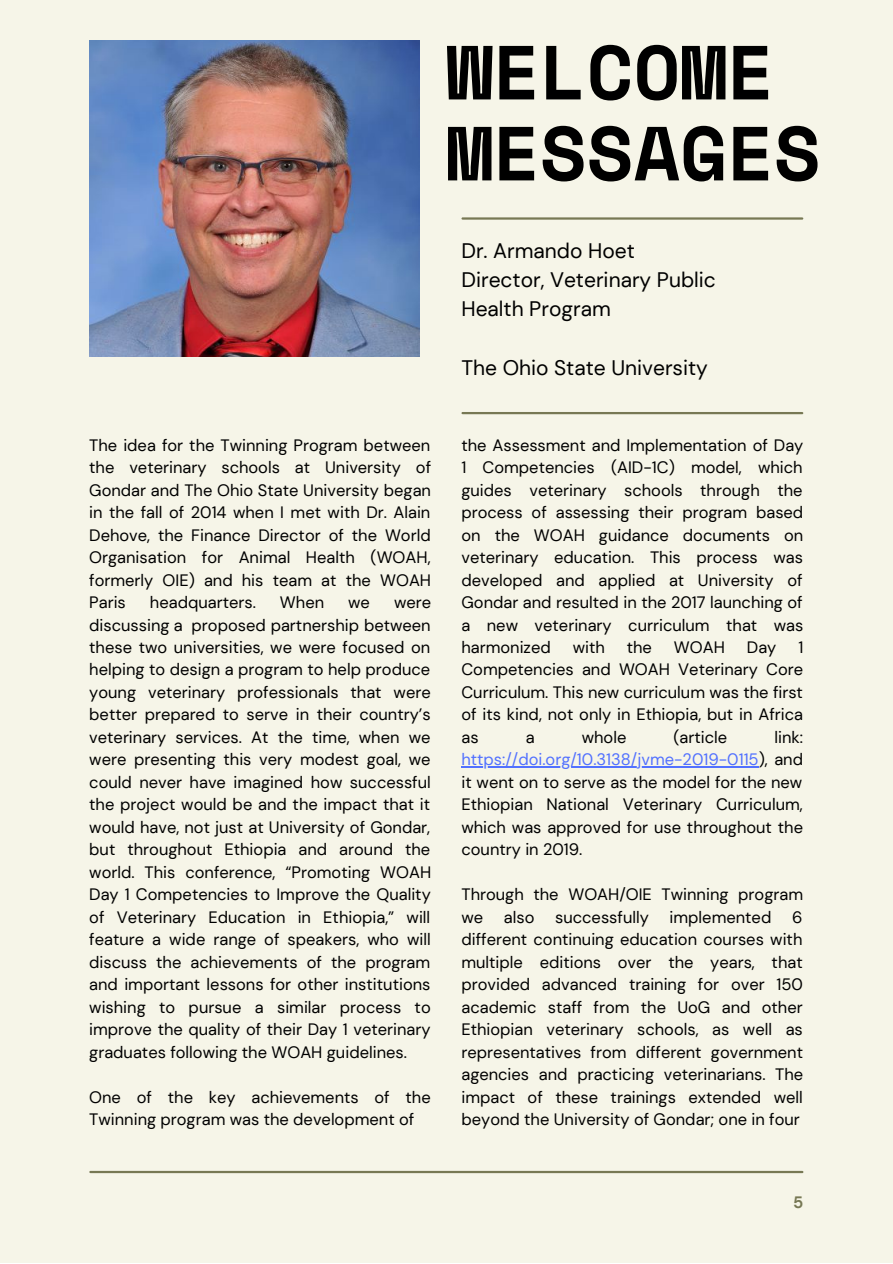
<style>
.page{position:relative;width:893px;height:1264px;background:#fff}
.page>*{position:absolute;margin:0;border:0;box-sizing:border-box;transform-origin:0 0}
.t1{font:700 76.35px/81px "Space Mono";color:#000}
.t2{font:21px/29.2px "DM Sans";color:#000}
.t3{font:16.5px/22.5px "DM Sans";color:#000;text-align:justify}
.t4{font:700 16.5px "DM Sans";color:#777854}
.s1{color:#5271ff}
</style>
<div class="page">
<div style="left:0;top:0;width:892px;height:1262px;background:#f6f5e8"></div>
<img style="left:89px;top:40px;width:331px;height:316px">
<hr style="left:90px;top:1170px;width:712px;height:3px;background:#777854">
<hr style="left:462px;top:217px;width:340px;height:3px;background:#777854">
<hr style="left:462px;top:412px;width:340px;height:2px;background:#777854">
<hr style="left:461px;top:766px;width:297px;height:1px;background:#5271ff">
<h1 class="t1" style="left:446px;top:30px;width:376px">WELCOME<br>MESSAGES</h1>
<p class="t3" style="left:89px;top:433px;width:343px">The idea for the Twinning Program between the veterinary schools at University of Gondar and The Ohio State University began in the fall of 2014 when I met with Dr. Alain Dehove, the Finance Director of the World Organisation for Animal Health (WOAH, formerly OIE) and his team at the WOAH Paris</p>
<p class="t3" style="left:150px;top:591px;width:107px">headquarters.</p>
<p class="t3" style="left:280px;top:591px;width:46px">When</p>
<p class="t3" style="left:348px;top:591px;width:23px">we</p>
<p class="t3" style="left:89px;top:591px;width:343px;text-indent:305px">were discussing a proposed partnership between these two universities, we were focused on helping to design a program to help produce young veterinary professionals that were better prepared to serve in their country’s veterinary services. At the time, when we were presenting this very modest goal, we could never have imagined how successful the project would be and the impact that it would have, not just at University of Gondar, but throughout Ethiopia and around the world. This conference, “Promoting WOAH Day 1 Competencies to Improve the Quality of Veterinary Education in Ethiopia,” will feature a wide range of speakers, who will discuss the achievements of the program and important lessons for other institutions wishing to pursue a similar process to improve the quality of their Day 1 veterinary graduates following the WOAH guidelines.</p>
<p class="t3" style="left:89px;top:1085px;width:343px">One of the key achievements of the<br>Twinning program was the development of</p>
<p class="t2" style="left:461px;top:236px;width:256px">Dr. Armando Hoet<br>Director, Veterinary Public<br>Health Program</p>
<p class="t2" style="left:461px;top:353px;width:248px">The Ohio State University</p>
<p class="t3" style="left:461px;top:433px;width:343px">the Assessment and Implementation of Day 1 Competencies (AID-1C) model, which guides veterinary schools through the process of assessing their program based on the WOAH guidance documents on veterinary education. This process was developed and applied at University of Gondar and resulted in the 2017 launching of a new veterinary curriculum that was harmonized</p>
<p class="t3" style="left:572px;top:636px;width:34px">with</p>
<p class="t3" style="left:626px;top:636px;width:27px">the</p>
<p class="t3" style="left:674px;top:636px;width:52px">WOAH</p>
<p class="t3" style="left:746px;top:636px;width:31px">Day</p>
<p class="t3" style="left:461px;top:636px;width:343px;text-indent:337px">1<br>Competencies and WOAH Veterinary Core Curriculum. This new curriculum was the first of its kind, not only in Ethiopia, but in Africa as</p>
<p class="t3" style="left:525px;top:726px;width:10px">a</p>
<p class="t3" style="left:581px;top:726px;width:46px">whole</p>
<p class="t3" style="left:673px;top:726px;width:55px">(article</p>
<p class="t3" style="left:461px;top:726px;width:343px;text-indent:313px">link: <span class="s1">https://doi.org/10.3138/jvme-2019-0115</span>), and it went on to serve as the model for the new Ethiopian National Veterinary Curriculum, which was approved for use throughout the country in 2019.</p>
<p class="t3" style="left:461px;top:883px;width:343px">Through the WOAH/OIE Twinning program we</p>
<p class="t3" style="left:504px;top:906px;width:32px">also</p>
<p class="t3" style="left:555px;top:906px;width:95px">successfully</p>
<p class="t3" style="left:669px;top:906px;width:103px">implemented</p>
<p class="t3" style="left:461px;top:906px;width:343px;text-indent:330px">6 different continuing education courses with multiple editions over the years, that provided advanced training for over 150 academic staff from the UoG and other Ethiopian veterinary schools, as well as representatives from different government agencies and practicing veterinarians. The impact of these trainings extended well beyond the University of Gondar; one in four</p>
<p class="t4" style="left:793px;top:1192px;width:12px">5</p>
</div>
